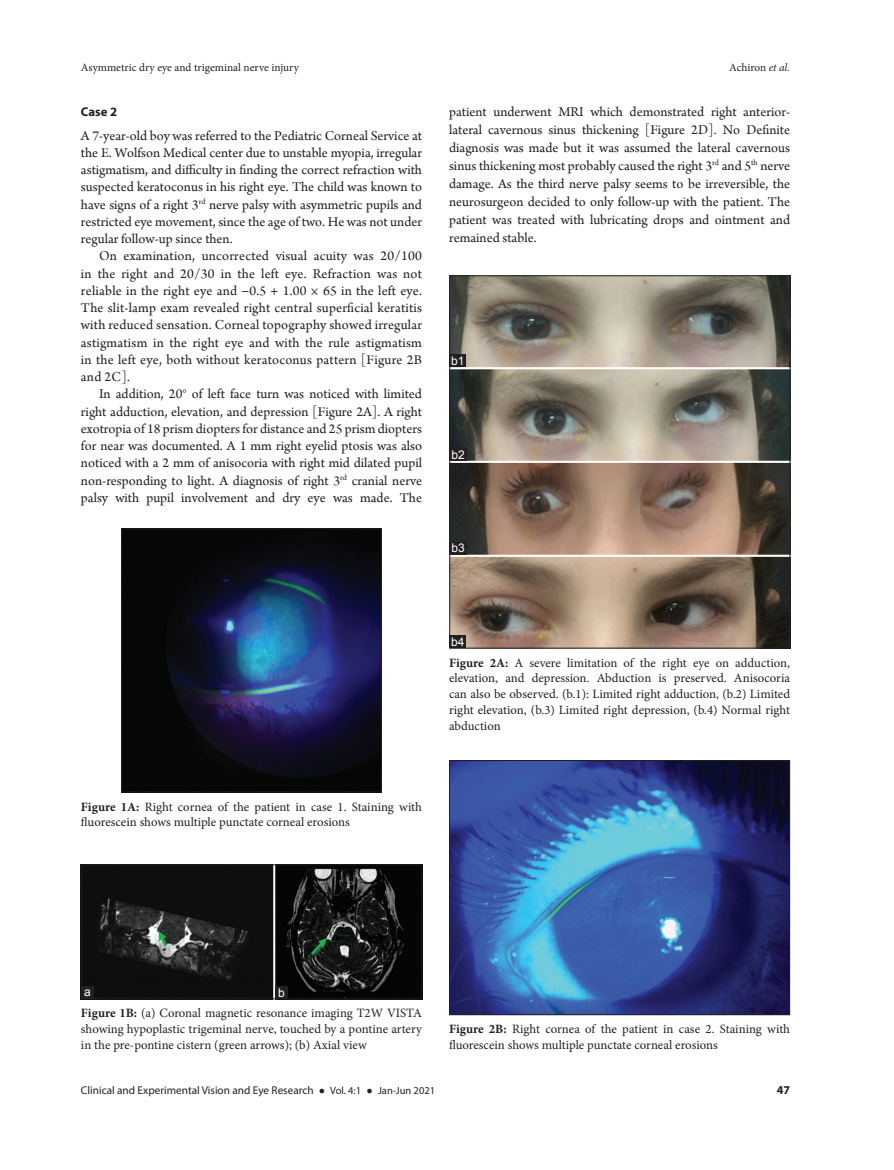
<style>
.page{position:relative;width:894px;height:1170px;background:#fff}
.page>*{position:absolute;margin:0;border:0;box-sizing:border-box;transform-origin:0 0}
.TX{font:14.25px/17.2px "Arno Pro";color:#231f20;text-align:justify}
.TXFL{font:14.25px/17.2px "Arno Pro";color:#231f20;text-align:justify}
.FGC{font:12.75px/15.8px "Minion Pro";color:#231f20}
.t1{font:700 12.75px "Myriad Pro";color:#231f20}
.LABEL{font:12px "Arial";color:#fff}
.RF{font:700 12px "Myriad Pro";color:#231f20}
.RF-2{font:11.25px "Myriad Pro";color:#231f20}
.t2{font:11.25px "Minion Pro";color:#231f20}
.s1{font-style:italic}
.s2{font-weight:700}
.s3{font-family:"Sylfaen";font-size:10.5px}
.s4{font-size:10.5px}
</style>
<div class="page">
<img style="left:123px;top:530px;width:256px;height:260px">
<div style="left:121px;top:528px;width:260px;height:264px;border:1px solid #231f20"></div>
<img style="left:451px;top:762px;width:336px;height:251px">
<div style="left:449px;top:760px;width:340px;height:255px;border:1px solid #231f20"></div>
<img style="left:83px;top:866px;width:337px;height:131px">
<div style="left:81px;top:864px;width:341px;height:135px;border:1px solid #231f20"></div>
<div style="left:275px;top:986px;width:13px;height:13px;background:#231f20"></div>
<div style="left:81px;top:986px;width:13px;height:13px;background:#231f20"></div>
<img style="left:451px;top:278px;width:336px;height:368px">
<div style="left:449px;top:276px;width:340px;height:372px;border:1px solid #231f20"></div>
<div style="left:449px;top:354px;width:17px;height:13px;background:#231f20"></div>
<div style="left:449px;top:448px;width:17px;height:13px;background:#231f20"></div>
<div style="left:449px;top:635px;width:17px;height:13px;background:#231f20"></div>
<div style="left:449px;top:541px;width:17px;height:13px;background:#231f20"></div>
<p class="t2" style="left:81px;top:60px;width:219px">Asymmetric dry eye and trigeminal nerve injury</p>
<p class="t2" style="left:729px;top:60px;width:62px">Achiron <span class="s1">et al.</span></p>
<h2 class="t1" style="left:81px;top:103px;width:38px">Case 2</h2>
<p class="TXFL" style="left:81px;top:127px;width:342px">A 7-year-old boy was referred to the Pediatric Corneal Service at the E. Wolfson Medical center due to unstable myopia, irregular astigmatism, and difficulty in finding the correct refraction with suspected keratoconus in his right eye. The child was known to have signs of a right 3<sup>rd</sup> nerve palsy with asymmetric pupils and restricted eye movement, since the age of two. He was not under regular follow-up since then.</p>
<p class="TX" style="left:81px;top:248px;width:342px;text-indent:18px">On examination, uncorrected visual acuity was 20/100 in the right and 20/30 in the left eye. Refraction was not reliable in the right eye and −0.5 + 1.00 × 65 in the left eye.<br>The slit-lamp exam revealed right central superficial keratitis with reduced sensation. Corneal topography showed irregular astigmatism in the right eye and with the rule astigmatism in the left eye, both without keratoconus pattern [Figure 2B and 2C].</p>
<p class="TX" style="left:81px;top:386px;width:342px;text-indent:18px">In addition, 20° of left face turn was noticed with limited right adduction, elevation, and depression [Figure 2A]. A right exotropia of 18 prism diopters for distance and 25 prism diopters for near was documented. A 1 mm right eyelid ptosis was also noticed with a 2 mm of anisocoria with right mid dilated pupil non-responding to light. A diagnosis of right 3<sup>rd</sup> cranial nerve palsy with pupil involvement and dry eye was made. The</p>
<p class="TX" style="left:449px;top:103px;width:342px;line-height:18.1px">patient underwent MRI which demonstrated right anterior&shy;lateral cavernous sinus thickening [Figure 2D]. No Definite diagnosis was made but it was assumed the lateral cavernous sinus thickening most probably caused the right 3<sup>rd</sup> and 5<sup>th</sup> nerve damage. As the third nerve palsy seems to be irreversible, the neurosurgeon decided to only follow-up with the patient. The patient was treated with lubricating drops and ointment and remained stable.</p>
<p class="LABEL" style="left:451px;top:352px;width:15px">b1</p>
<p class="LABEL" style="left:451px;top:446px;width:15px">b2</p>
<p class="LABEL" style="left:451px;top:540px;width:15px">b3</p>
<p class="LABEL" style="left:451px;top:634px;width:15px">b4</p>
<p class="FGC" style="left:449px;top:655px;width:342px;text-align:justify"><span class="s2">Figure 2A:</span> A severe limitation of the right eye on adduction, elevation, and depression. Abduction is preserved. Anisocoria can also be observed. (b.1): Limited right adduction, (b.2) Limited right elevation, (b.3) Limited right depression, (b.4) Normal right abduction</p>
<p class="FGC" style="left:81px;top:798px;width:342px"><span class="s2">Figure 1A:</span> Right cornea of the patient in case 1. Staining with fluorescein shows multiple punctate corneal erosions</p>
<p class="LABEL" style="left:84px;top:983px;width:8px">a</p>
<p class="LABEL" style="left:278px;top:984px;width:8px">b</p>
<p class="FGC" style="left:81px;top:1005px;width:342px;text-align:justify"><span class="s2">Figure 1B:</span> (a) Coronal magnetic resonance imaging T2W VISTA showing hypoplastic trigeminal nerve, touched by a pontine artery in the pre-pontine cistern (green arrows); (b) Axial view</p>
<p class="FGC" style="left:449px;top:1021px;width:342px"><span class="s2">Figure 2B:</span> Right cornea of the patient in case 2. Staining with fluorescein shows multiple punctate corneal erosions</p>
<p class="RF-2" style="left:81px;top:1083px;width:355px">Clinical and Experimental Vision and Eye Research <span class="s3">●</span> <span class="s4">Vol. 4:1</span> <span class="s3">●</span> <span class="s4">Jan-Jun 2021</span></p>
<p class="RF" style="left:776px;top:1082px;width:15px">47</p>
</div>
